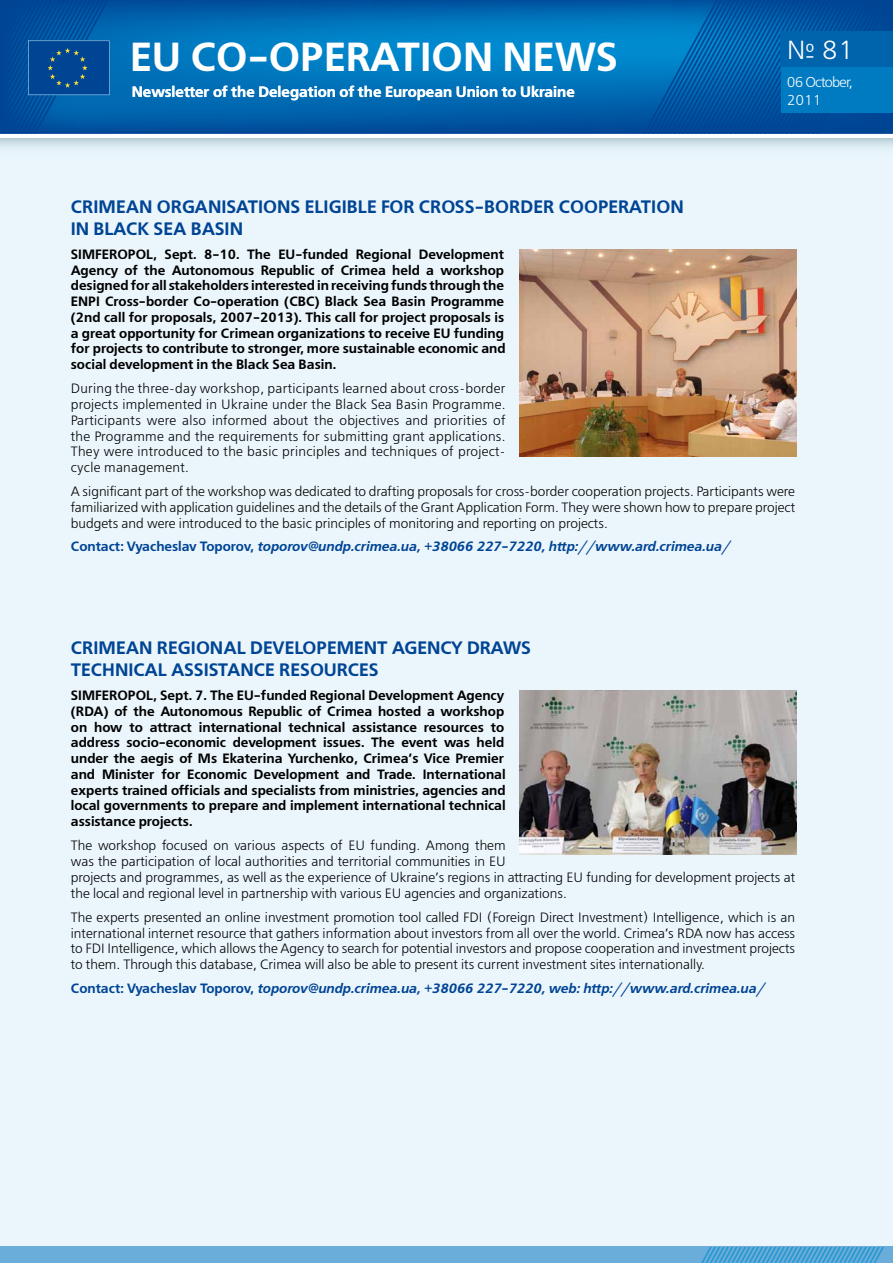
<style>
.page{position:relative;width:893px;height:1263px;background:#fff}
.page>*{position:absolute;margin:0;border:0;box-sizing:border-box;transform-origin:0 0}
.t1{font:700 40.5px "Free Set C";color:#fff}
.t2{font:26.1px "Free Set C";color:#fff}
.t3{font:700 18px "Free Set C";color:#004494}
.t4{font:700 15px "Free Set C";color:#fff}
.t5{font:14.25px/17.1px "Free Set C";letter-spacing:-.05em;color:#fff}
.t6{font:13.5px/15.8px "Free Set C";color:#000;text-align:justify}
.t7{font:700 13.5px/15.8px "Free Set C";color:#000;text-align:justify}
.t8{font:italic 700 13.5px "Free Set C";color:#004494}
.s1{font-style:normal}
</style>
<div class="page">
<div style="left:0;top:139px;width:893px;height:1123px;background:#ebf6fc"></div>
<div style="left:0;top:1247px;width:893px;height:16px;background:#6aacda"></div>
<svg style="left:0;top:139px;width:893px;height:9px"></svg>
<img style="left:110px;top:0;width:783px;height:133px">
<svg style="left:644px;top:0;width:247px;height:134px;background:#005ba6"></svg>
<svg style="left:701px;top:1247px;width:183px;height:16px"></svg>
<div style="left:781px;top:31px;width:112px;height:81px;background:#007bc2"></div>
<div style="left:781px;top:31px;width:112px;height:36px;background:#0064ad"></div>
<svg style="left:0;top:0;width:110px;height:134px;background:#034f9b"></svg>
<img style="left:520px;top:690px;width:276px;height:164px">
<img style="left:520px;top:250px;width:276px;height:206px">
<h1 class="t1" style="left:130px;top:32px;width:490px">EU Co-operation News</h1>
<p class="t4" style="left:132px;top:83px;width:445px">Newsletter of the Delegation of the European Union to Ukraine</p>
<h2 class="t2" style="left:787px;top:35px;width:69px">№ 81</h2>
<p class="t5" style="left:787px;top:74px;width:68px">06 October,<br>2011</p>
<h3 class="t3" style="left:71px;top:196px;width:136px">CRI MEAN ORGANISATIONS</h3>
<h3 class="t3" style="left:305px;top:196px;width:138px">ELIGIBLE FOR CROSS</h3>
<h3 class="t3" style="left:475px;top:196px;width:109px">-BORDER COOP</h3>
<h3 class="t3" style="left:609px;top:196px;width:22px">ERATION</h3>
<h3 class="t3" style="left:71px;top:217px;width:142px">IN BLACK SEA BASIN</h3>
<p class="t7" style="left:71px;top:247px;width:49px">SIMFEROPO</p>
<p class="t7" style="left:71px;top:247px;width:435px;text-indent:75px">L, Sept. 8-10. The EU-funded Regional Development Agency of the Autonomous Republic of Crimea held a workshop designed for all stakeholders interested in receiving funds through the ENPI</p>
<p class="t7" style="left:71px;top:294px;width:436px;text-indent:34px">Cross-border Co-operation (CBC) Black Sea Basin Programme (2nd call for proposals, 2007-2013). This call for project proposals is a great opportunity for Crimean organizations to receive EU funding for projects to contribute to stronger, more sustainable economic and social development in the Black Sea Basin.</p>
<p class="t6" style="left:71px;top:381px;width:436px">During the three-day workshop, participants learned about cross-border projects implemented in Ukraine under the Black Sea Basin Programme.<br>Participants were also informed about the objectives and priorities of the Programme and the requirements for submitting grant applications.<br>They were introduced to the basic principles and techniques of project&shy;cycle management.</p>
<p class="t6" style="left:71px;top:484px;width:726px">A significant part of the workshop was dedicated to drafting proposals for cross-border cooperation projects. Participants were familiarized with application guidelines and the details of the Grant Application Form. They were shown how to prepare project budgets and were introduced to the basic principles of monitoring and reporting on projects.</p>
<p class="t8" style="left:71px;top:539px;width:660px"><span class="s1">Contact: Vyacheslav Toporov,</span> toporov@undp.crimea.ua, +38066 227-7220, http://www.ard.crimea.ua/</p>
<h3 class="t3" style="left:71px;top:637px;width:133px">CRIMEAN REGIONA</h3>
<h3 class="t3" style="left:237px;top:637px;width:257px">L DEVELOPEMENT AGENCY DRAWS</h3>
<h3 class="t3" style="left:71px;top:659px;width:112px">TECHNICAL ASSISTAN</h3>
<h3 class="t3" style="left:254px;top:659px;width:125px">CE RESOURCES</h3>
<p class="t7" style="left:71px;top:688px;width:49px">SIMFEROPO</p>
<p class="t7" style="left:71px;top:688px;width:436px;text-indent:75px">L, Sept. 7. The EU-funded Regional Development Agency (RDA) of the Autonomous Republic of Crimea hosted a workshop on how to attract international technical assistance resources to address socio-economic development issues. The event was held under the aegis of Ms Ekaterina Yurchenko, Crimea’s Vice Premier and Minister for Economic Development and Trade. International experts trained officials and specialists from ministries, agencies and local governments to prepare and implement international technical assistance projects.</p>
<p class="t6" style="left:71px;top:838px;width:726px;text-align:left">The workshop focused on various aspects of EU funding. Among them<br>was the participation of local authorities and territorial communities in EU<br>projects and programmes, as well as the experience of Ukraine’s regions in attracting EU funding for development projects at the local and regional level in partnership with various EU agencies and organizations.</p>
<p class="t6" style="left:71px;top:910px;width:726px">The experts presented an online investment promotion tool called FDI (Foreign Direct Investment) Intelligence, which is an international internet resource that gathers information about investors from all over the world. Crimea’s RDA now has access to FDI Intelligence, which allows the Agency to search for potential investors and propose cooperation and investment projects to them. Through this database, Crimea will also be able to present its current investment sites internationally.</p>
<p class="t8" style="left:71px;top:980px;width:695px"><span class="s1">Contact: Vyacheslav Toporov,</span> toporov@undp.crimea.ua, +38066 227-7220, web: http://www.ard.crimea.ua/</p>
</div>
